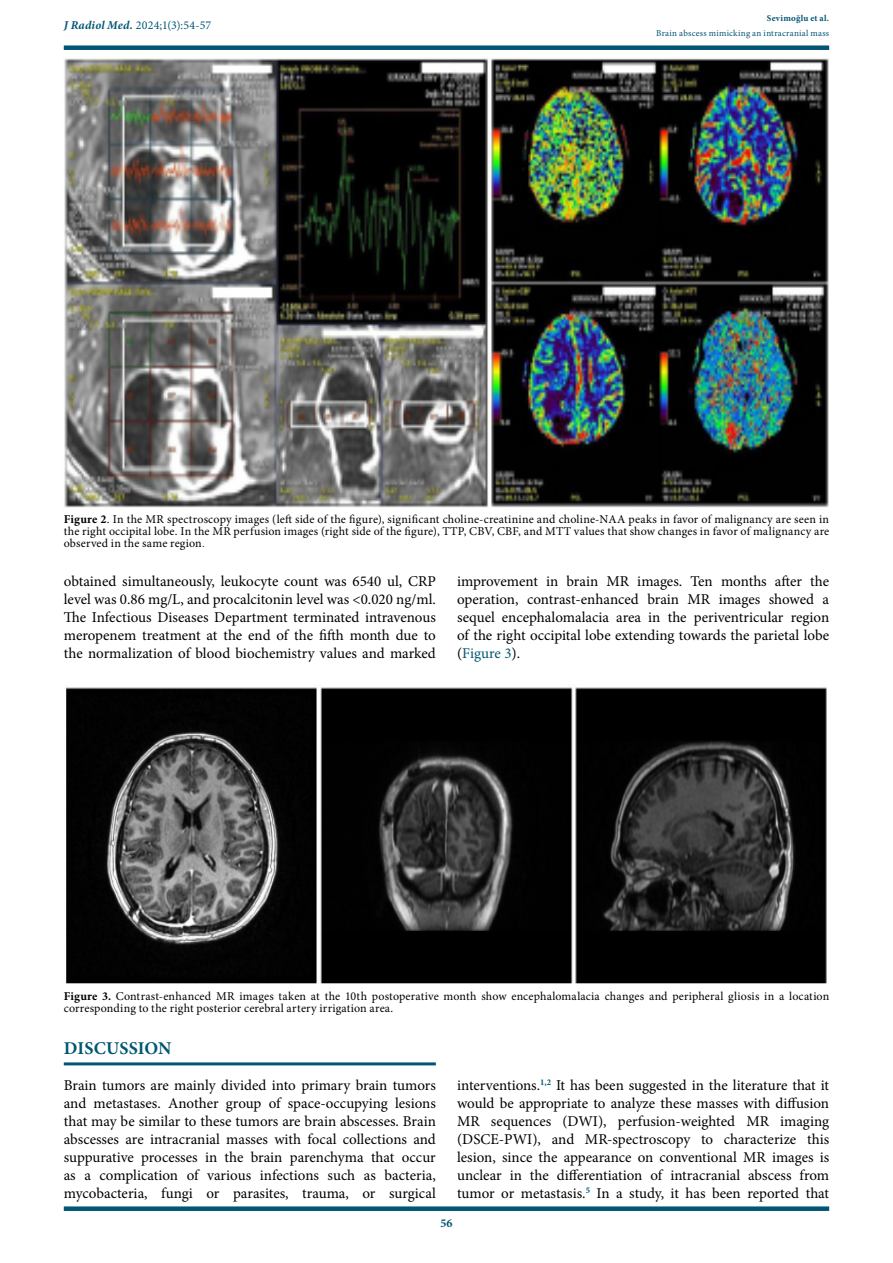
<style>
.page{position:relative;width:893px;height:1263px;background:#fff}
.page>*{position:absolute;margin:0;border:0;box-sizing:border-box;transform-origin:0 0}
._1__BAŞLIK{font:700 18px "Minion Pro";letter-spacing:.01em;color:#005674}
.Ana_metin{font:15px/18px "Minion Pro";color:#000;text-align:justify}
.Table-Figure{font:12px/12px "Minion Pro";letter-spacing:.01em;color:#000;text-align:justify}
.t1{font:12px "Minion Pro";letter-spacing:.015em;color:#005674}
.t2{font:700 12px "Minion Pro";color:#005674}
.t3{font:9px "Minion Pro";letter-spacing:.03em;color:#005674}
.t4{font:700 9px "Minion Pro";letter-spacing:.03em;color:#005674}
.s1{font-weight:700;font-style:italic}
.s2{font-weight:700}
.s3{color:#005674}
</style>
<div class="page">
<div style="left:64px;top:45px;width:765px;height:5px;background:#005674"></div>
<div style="left:64px;top:1206px;width:765px;height:5px;background:#005674"></div>
<hr style="left:64px;top:1062px;width:372px;height:3px;background:#005674">
<img style="left:64px;top:58px;width:765px;height:450px">
<img style="left:66px;top:687px;width:761px;height:297px">
<p class="t1" style="left:64px;top:17px;width:149px"><span class="s1">J Radiol Med.</span> 2024;1(3):54-57</p>
<p class="t4" style="left:767px;top:12px;width:64px">Sevimoğlu et al.</p>
<p class="t3" style="left:656px;top:27px;width:174px">Brain abscess mimicking an intracranial mass</p>
<p class="Table-Figure" style="left:64px;top:514px;width:767px"><span class="s2">Figure 2</span>. In the MR spectroscopy images (left side of the figure), significant choline-creatinine and choline-NAA peaks in favor of malignancy are seen in the right occipital lobe. In the MR perfusion images (right side of the figure), TTP, CBV, CBF, and MTT values that show changes in favor of malignancy are observed in the same region<span class="s3">.</span></p>
<p class="Ana_metin" style="left:64px;top:572px;width:374px">obtained simultaneously, leukocyte count was 6540 ul, CRP level was 0.86 mg/L, and procalcitonin level was &lt;0.020 ng/ml.<br>The Infectious Diseases Department terminated intravenous meropenem treatment at the end of the fifth month due to the normalization of blood biochemistry values and marked</p>
<p class="Ana_metin" style="left:457px;top:572px;width:374px">improvement in brain MR images. Ten months after the operation, contrast-enhanced brain MR images showed a sequel encephalomalacia area in the periventricular region of the right occipital lobe extending towards the parietal lobe (<span class="s3">Figure 3</span>).</p>
<p class="Table-Figure" style="left:64px;top:990px;width:767px"><span class="s2">Figure 3.</span> Contrast-enhanced MR images taken at the 10th postoperative month show encephalomalacia changes and peripheral gliosis in a location corresponding to the right posterior cerebral artery irrigation area.</p>
<p class="_1__BAŞLIK" style="left:64px;top:1035px;width:109px">DISCUSSION</p>
<p class="Ana_metin" style="left:64px;top:1076px;width:374px">Brain tumors are mainly divided into primary brain tumors and metastases. Another group of space-occupying lesions that may be similar to these tumors are brain abscesses. Brain abscesses are intracranial masses with focal collections and suppurative processes in the brain parenchyma that occur as a complication of various infections such as bacteria, mycobacteria, fungi or parasites, trauma, or surgical</p>
<p class="Ana_metin" style="left:457px;top:1076px;width:374px">interventions.<sup>1,2</sup> It has been suggested in the literature that it would be appropriate to analyze these masses with diffusion MR sequences (DWI), perfusion-weighted MR imaging (DSCE-PWI), and MR-spectroscopy to characterize this lesion, since the appearance on conventional MR images is unclear in the differentiation of intracranial abscess from tumor or metastasis.<sup>5</sup> In a study, it has been reported that</p>
<p class="t2" style="left:440px;top:1214px;width:14px">56</p>
</div>
